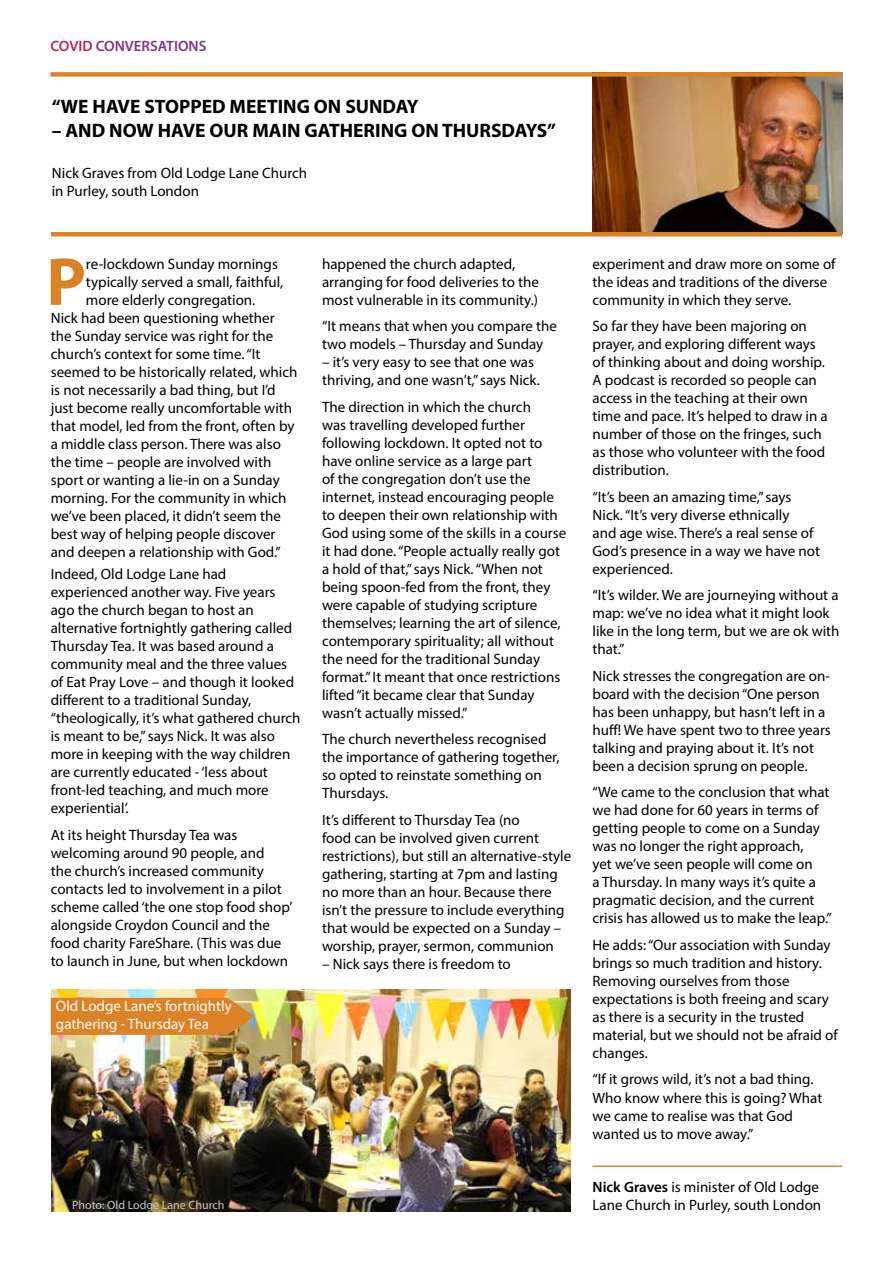
<style>
.page{position:relative;width:893px;height:1263px;background:#fff}
.page>*{position:absolute;margin:0;border:0;box-sizing:border-box;transform-origin:0 0}
.t1{font:700 68.4px "Myriad Pro";color:#da8225}
.t2{font:700 19.5px "Myriad Pro";color:#000}
.t3{font:15px/18px "Myriad Pro";color:#000}
.t4{font:15px/18px "Myriad Pro";color:#fff}
.t5{font:600 15px "Myriad Pro";color:#863386}
.t6{font:12px "Myriad Pro";color:#c6c6c6}
.s1{color:#b92557}
.s2{font-weight:600}
</style>
<div class="page">
<img style="left:592px;top:77px;width:250px;height:155px">
<div style="left:50px;top:72px;width:792px;height:5px;background:#da8225"></div>
<hr style="left:51px;top:232px;width:791px;height:4px;background:#da8225">
<img style="left:51px;top:989px;width:520px;height:223px">
<hr style="left:592px;top:1165px;width:250px;height:2px;background:#da8225">
<svg style="left:51px;top:998px;width:204px;height:37px;background:#d7852b"></svg>
<p class="t5" style="left:50px;top:36px;width:158px"><span class="s1">COVID</span> CONVERSATIONS</p>
<h2 class="t2" style="left:52px;top:94px;width:368px">“WE HAVE STOPPED MEETING ON SUNDAY</h2>
<h2 class="t2" style="left:52px;top:117px;width:506px">– AND NOW HAVE OUR MAIN GATHERING ON THURSDAYS”</h2>
<p class="t3" style="left:52px;top:164px;width:257px">Nick Graves from Old Lodge Lane Church in Purley, south London</p>
<h1 class="t1" style="left:46px;top:237px;width:41px">P</h1>
<p class="t3" style="left:86px;top:255px;width:193px">re-lockdown Sunday mornings</p>
<p class="t3" style="left:86px;top:273px;width:199px">typically served a small, faithful,</p>
<p class="t3" style="left:86px;top:291px;width:171px">more elderly congregation.</p>
<p class="t3" style="left:51px;top:309px;width:225px">Nick had been questioning whether</p>
<p class="t3" style="left:51px;top:327px;width:224px">the Sunday service was right for the</p>
<p class="t3" style="left:51px;top:345px;width:211px">church’s context for some time. “It</p>
<p class="t3" style="left:51px;top:363px;width:248px">seemed to be historically related, which</p>
<p class="t3" style="left:51px;top:381px;width:226px">is not necessarily a bad thing, but I’d</p>
<p class="t3" style="left:51px;top:399px;width:243px">just become really uncomfortable with</p>
<p class="t3" style="left:51px;top:417px;width:245px">that model, led from the front, often by</p>
<p class="t3" style="left:51px;top:435px;width:232px">a middle class person. There was also</p>
<p class="t3" style="left:51px;top:453px;width:222px">the time – people are involved with</p>
<p class="t3" style="left:51px;top:471px;width:231px">sport or wanting a lie-in on a Sunday</p>
<p class="t3" style="left:51px;top:489px;width:237px">morning. For the community in which</p>
<p class="t3" style="left:51px;top:507px;width:232px">we’ve been placed, it didn’t seem the</p>
<p class="t3" style="left:51px;top:525px;width:226px">best way of helping people discover</p>
<p class="t3" style="left:51px;top:543px;width:232px">and deepen a relationship with God.”</p>
<p class="t3" style="left:51px;top:565px;width:251px">Indeed, Old Lodge Lane had experienced another way. Five years ago the church began to host an alternative fortnightly gathering called Thursday Tea. It was based around a community meal and the three values of Eat Pray Love – and though it looked different to a traditional Sunday, “theologically, it’s what gathered church is meant to be,” says Nick. It was also more in keeping with the way children are currently educated - ‘less about front-led teaching, and much more experiential’.</p>
<p class="t3" style="left:51px;top:825px;width:243px">At its height Thursday Tea was welcoming around 90 people, and<br>the church’s increased community contacts led to involvement in a pilot scheme called ‘the one stop food shop’ alongside Croydon Council and the food charity FareShare. (This was due to launch in June, but when lockdown</p>
<p class="t4" style="left:56px;top:997px;width:177px">Old Lodge Lane’s fortnightly gathering - Thursday Tea</p>
<p class="t3" style="left:322px;top:255px;width:218px">happened the church adapted, arranging for food deliveries to the most vulnerable in its community.)</p>
<p class="t3" style="left:322px;top:317px;width:236px">“It means that when you compare the two models – Thursday and Sunday</p>
<p class="t3" style="left:322px;top:353px;width:219px">– it’s very easy to see that one was thriving, and one wasn’t,” says Nick.</p>
<p class="t3" style="left:322px;top:398px;width:246px">The direction in which the church<br>was travelling developed further following lockdown. It opted not to have online service as a large part<br>of the congregation don’t use the internet, instead encouraging people to deepen their own relationship with God using some of the skills in a course it had done. “People actually really got a hold of that,” says Nick. “When not being spoon-fed from the front, they were capable of studying scripture themselves; learning the art of silence, contemporary spirituality; all without the need for the traditional Sunday format.” It meant that once restrictions lifted “it became clear that Sunday wasn’t actually missed.”</p>
<p class="t3" style="left:322px;top:730px;width:239px">The church nevertheless recognised the importance of gathering together, so opted to reinstate something on<br>Thursdays.</p>
<p class="t3" style="left:322px;top:811px;width:251px">It’s different to Thursday Tea (no<br>food can be involved given current restrictions), but still an alternative-style gathering, starting at 7pm and lasting no more than an hour. Because there isn’t the pressure to include everything that would be expected on a Sunday – worship, prayer, sermon, communion</p>
<p class="t3" style="left:322px;top:955px;width:190px">– Nick says there is freedom to</p>
<p class="t3" style="left:592px;top:255px;width:245px">experiment and draw more on some of the ideas and traditions of the diverse community in which they serve.</p>
<p class="t3" style="left:592px;top:317px;width:237px">So far they have been majoring on prayer, and exploring different ways of thinking about and doing worship.<br>A podcast is recorded so people can access in the teaching at their own time and pace. It’s helped to draw in a number of those on the fringes, such as those who volunteer with the food distribution.</p>
<p class="t3" style="left:592px;top:488px;width:229px">“It’s been an amazing time,” says<br>Nick. “It’s very diverse ethnically<br>and age wise. There’s a real sense of<br>God’s presence in a way we have not experienced.</p>
<p class="t3" style="left:592px;top:586px;width:249px">“It’s wilder. We are journeying without a map: we’ve no idea what it might look like in the long term, but we are ok with that.”</p>
<p class="t3" style="left:592px;top:667px;width:240px">Nick stresses the congregation are on&shy;board with the decision “One person has been unhappy, but hasn’t left in a huff! We have spent two to three years talking and praying about it. It’s not been a decision sprung on people.</p>
<p class="t3" style="left:592px;top:783px;width:241px">“We came to the conclusion that what we had done for 60 years in terms of getting people to come on a Sunday was no longer the right approach,<br>yet we’ve seen people will come on<br>a Thursday. In many ways it’s quite a pragmatic decision, and the current crisis has allowed us to make the leap.”</p>
<p class="t3" style="left:592px;top:936px;width:247px">He adds: “Our association with Sunday brings so much tradition and history.<br>Removing ourselves from those expectations is both freeing and scary as there is a security in the trusted material, but we should not be afraid of changes.</p>
<p class="t3" style="left:592px;top:1070px;width:231px">“If it grows wild, it’s not a bad thing.<br>Who know where this is going? What we came to realise was that God wanted us to move away.”</p>
<p class="t3" style="left:592px;top:1177px;width:228px"><span class="s2">Nick Graves</span> is minister of Old Lodge</p>
<p class="t6" style="left:72px;top:1197px;width:154px">Photo: Old Lodge Lane Church</p>
<p class="t3" style="left:592px;top:1195px;width:230px">Lane Church in Purley, south London</p>
</div>
